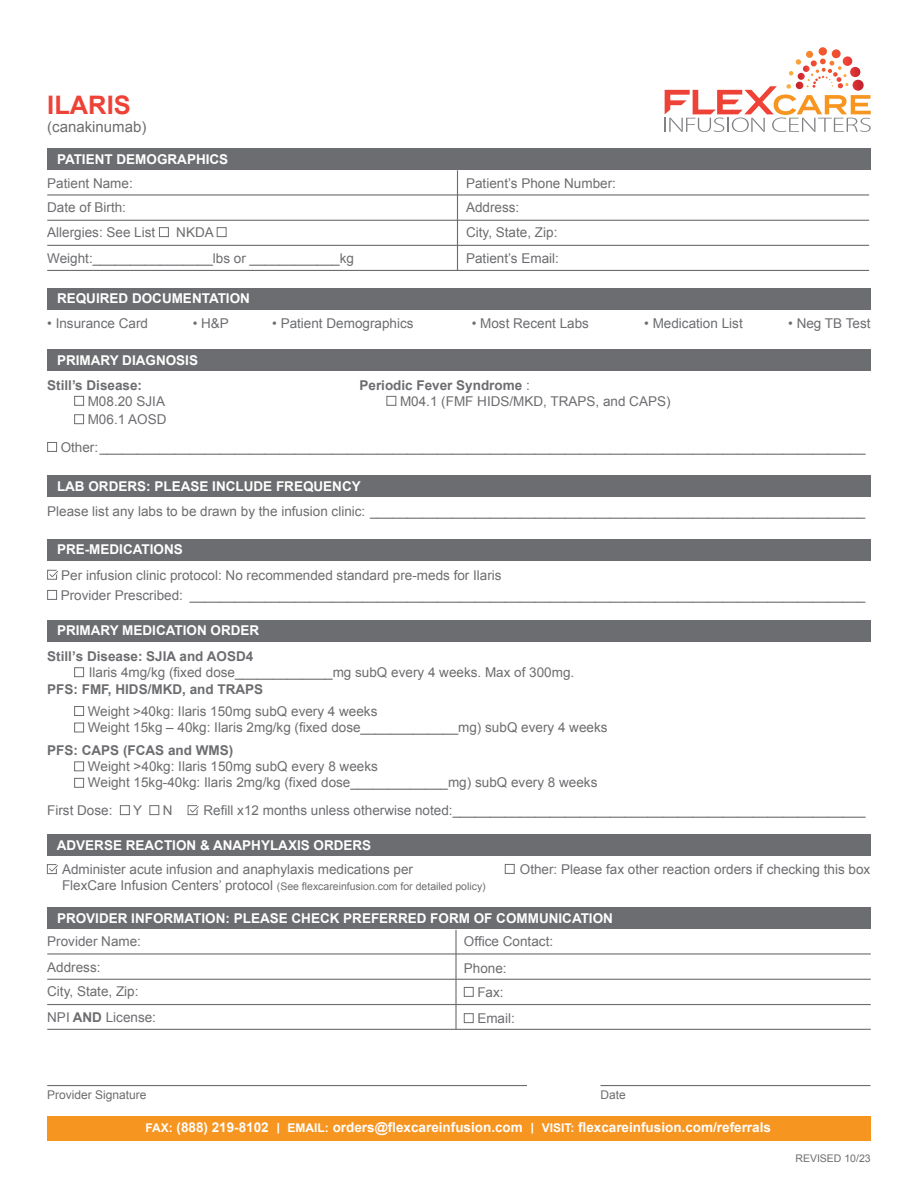
<style>
.page{position:relative;width:918px;height:1188px;background:#fff}
.page>*{position:absolute;margin:0;border:0;box-sizing:border-box;transform-origin:0 0}
.t1{font:700 25.5px "Arial";color:#ee4237}
.t2{font:15px "Arial";color:#6c6d70}
.t3{font:13.5px/16.5px "Arial";color:#6c6d70}
.t4{font:700 13.5px "Arial";color:#fff}
.t5{font:700 13.5px/16.2px "Arial";color:#6c6d70}
.t6{font:12px "Arial";color:#6c6d70}
.t7{font:10.5px "Arial";color:#6c6d70}
.s1{font-weight:400}
.s2{font-weight:700}
.s3{font-size:13.5px}
.s4{font-size:12px}
.s5{font-size:11.25px}
</style>
<div class="page">
<div style="left:47px;top:620px;width:824px;height:22px;background:#6c6d70"></div>
<div style="left:74px;top:667px;width:10px;height:10px;border:1px solid #6c6d70"></div>
<div style="left:74px;top:706px;width:10px;height:10px;border:1px solid #6c6d70"></div>
<div style="left:74px;top:723px;width:10px;height:9px;border:1px solid #6c6d70"></div>
<div style="left:74px;top:761px;width:10px;height:10px;border:1px solid #6c6d70"></div>
<div style="left:74px;top:778px;width:10px;height:10px;border:1px solid #6c6d70"></div>
<div style="left:120px;top:805px;width:10px;height:10px;border:1px solid #6c6d70"></div>
<div style="left:149px;top:805px;width:10px;height:10px;border:1px solid #6c6d70"></div>
<div style="left:188px;top:805px;width:9px;height:10px;border:1px solid #6c6d70"></div>
<svg style="left:188px;top:805px;width:11px;height:9px"></svg>
<div style="left:47px;top:539px;width:824px;height:22px;background:#6c6d70"></div>
<div style="left:47px;top:570px;width:10px;height:10px;border:1px solid #6c6d70"></div>
<svg style="left:48px;top:569px;width:10px;height:10px"></svg>
<div style="left:47px;top:590px;width:10px;height:10px;border:1px solid #6c6d70"></div>
<div style="left:47px;top:475px;width:824px;height:22px;background:#6c6d70"></div>
<hr style="left:47px;top:1085px;width:480px;height:1px;background:#6c6d70">
<div style="left:47px;top:908px;width:824px;height:21px;background:#6c6d70"></div>
<hr style="left:47px;top:1029px;width:824px;height:1px;background:#6c6d70">
<hr style="left:47px;top:953px;width:824px;height:2px;background:#6c6d70">
<hr style="left:47px;top:1004px;width:824px;height:1px;background:#6c6d70">
<hr style="left:47px;top:979px;width:824px;height:1px;background:#6c6d70">
<div style="left:464px;top:987px;width:10px;height:10px;border:1px solid #6c6d70"></div>
<div style="left:464px;top:1013px;width:10px;height:10px;border:1px solid #6c6d70"></div>
<hr style="left:455px;top:930px;width:2px;height:100px;background:#6c6d70">
<hr style="left:601px;top:1085px;width:270px;height:1px;background:#6c6d70">
<hr style="left:47px;top:270px;width:822px;height:1px;background:#6c6d70">
<div style="left:47px;top:148px;width:824px;height:22px;background:#6c6d70"></div>
<hr style="left:47px;top:194px;width:822px;height:2px;background:#6c6d70">
<hr style="left:47px;top:220px;width:822px;height:1px;background:#6c6d70">
<hr style="left:47px;top:245px;width:822px;height:1px;background:#6c6d70">
<div style="left:159px;top:227px;width:10px;height:10px;border:1px solid #6c6d70"></div>
<div style="left:217px;top:227px;width:10px;height:10px;border:1px solid #6c6d70"></div>
<hr style="left:457px;top:170px;width:1px;height:101px;background:#6c6d70">
<svg style="left:665px;top:47px;width:206px;height:85px"></svg>
<div style="left:47px;top:1116px;width:824px;height:25px;background:#f79521"></div>
<div style="left:47px;top:288px;width:824px;height:22px;background:#6c6d70"></div>
<div style="left:47px;top:834px;width:824px;height:22px;background:#6c6d70"></div>
<div style="left:47px;top:864px;width:10px;height:10px;border:1px solid #6c6d70"></div>
<svg style="left:48px;top:864px;width:10px;height:9px"></svg>
<div style="left:505px;top:864px;width:10px;height:10px;border:1px solid #6c6d70"></div>
<div style="left:47px;top:349px;width:824px;height:22px;background:#6c6d70"></div>
<div style="left:74px;top:396px;width:10px;height:10px;border:1px solid #6c6d70"></div>
<div style="left:74px;top:414px;width:10px;height:10px;border:1px solid #6c6d70"></div>
<div style="left:387px;top:396px;width:9px;height:10px;border:1px solid #6c6d70"></div>
<div style="left:47px;top:442px;width:10px;height:10px;border:1px solid #6c6d70"></div>
<p class="t1" style="left:47px;top:88px;width:85px">ILARIS</p>
<p class="t2" style="left:47px;top:117px;width:101px">(canakinumab)</p>
<p class="t4" style="left:57px;top:151px;width:173px">PATIENT DEMOGRAPHICS</p>
<p class="t3" style="left:47px;top:175px;width:87px">Patient Name:</p>
<p class="t3" style="left:466px;top:175px;width:151px">Patient’s Phone Number:</p>
<p class="t3" style="left:47px;top:199px;width:80px">Date of Birth:</p>
<p class="t3" style="left:466px;top:199px;width:55px">Address:</p>
<p class="t3" style="left:466px;top:224px;width:93px">City, State, Zip:</p>
<p class="t3" style="left:47px;top:251px;width:308px">Weight:________________lbs or ____________kg</p>
<p class="t3" style="left:47px;top:224px;width:110px">Allergies: See List</p>
<p class="t3" style="left:176px;top:224px;width:39px">NKDA</p>
<p class="t3" style="left:466px;top:251px;width:94px">Patient’s Email:</p>
<p class="t4" style="left:57px;top:290px;width:194px">REQUIRED DOCUMENTATION</p>
<p class="t3" style="left:47px;top:316px;width:102px">• Insurance Card</p>
<p class="t3" style="left:193px;top:316px;width:38px">• H&amp;P</p>
<p class="t3" style="left:272px;top:316px;width:143px">• Patient Demographics</p>
<p class="t3" style="left:472px;top:316px;width:119px">• Most Recent Labs</p>
<p class="t3" style="left:644px;top:316px;width:100px">• Medication List</p>
<p class="t3" style="left:788px;top:316px;width:84px">• Neg TB Test</p>
<p class="t4" style="left:57px;top:351px;width:143px">PRIMARY DIAGNOSIS</p>
<p class="t5" style="left:88px;top:377px;width:79px;text-indent:-40px">Still’s Disease:<br><span class="s1">M08.20 SJIA</span></p>
<p class="t3" style="left:88px;top:411px;width:80px">M06.1 AOSD</p>
<p class="t3" style="left:400px;top:377px;width:272px;text-indent:-40px"><span class="s2">Periodic Fever Syndrome</span> :<br>M04.1 (FMF HIDS/MKD, TRAPS, and CAPS)</p>
<p class="t3" style="left:61px;top:439px;width:806px">Other:______________________________________________________________________________________________________</p>
<p class="t4" style="left:57px;top:477px;width:305px">LAB ORDERS: PLEASE INCLUDE FREQUENCY</p>
<p class="t3" style="left:47px;top:503px;width:820px">Please list any labs to be drawn by the infusion clinic: __________________________________________________________________</p>
<p class="t4" style="left:57px;top:541px;width:127px">PRE-MEDICATIONS</p>
<p class="t3" style="left:61px;top:567px;width:442px">Per infusion clinic protocol: No recommended standard pre-meds for Ilaris</p>
<p class="t3" style="left:61px;top:587px;width:806px">Provider Prescribed: __________________________________________________________________________________________</p>
<p class="t4" style="left:57px;top:622px;width:204px">PRIMARY MEDICATION ORDER</p>
<p class="t5" style="left:47px;top:648px;width:208px">Still’s Disease: SJIA and AOSD4</p>
<p class="t3" style="left:89px;top:664px;width:487px">Ilaris 4mg/kg (fixed dose_____________mg subQ every 4 weeks. Max of 300mg.</p>
<p class="t5" style="left:47px;top:681px;width:218px">PFS: FMF, HIDS/MKD, and TRAPS</p>
<p class="t3" style="left:88px;top:703px;width:291px">Weight &gt;40kg: Ilaris 150mg subQ every 4 weeks</p>
<p class="t3" style="left:88px;top:720px;width:521px">Weight 15kg – 40kg: Ilaris 2mg/kg (fixed dose_____________mg) subQ every 4 weeks</p>
<p class="t5" style="left:47px;top:742px;width:188px">PFS: CAPS (FCAS and WMS)</p>
<p class="t3" style="left:88px;top:758px;width:511px">Weight &gt;40kg: Ilaris 150mg subQ every 8 weeks<br>Weight 15kg-40kg: Ilaris 2mg/kg (fixed dose_____________mg) subQ every 8 weeks</p>
<p class="t3" style="left:47px;top:802px;width:67px">First Dose:</p>
<p class="t3" style="left:133px;top:802px;width:11px">Y</p>
<p class="t3" style="left:163px;top:802px;width:11px">N</p>
<p class="t3" style="left:204px;top:802px;width:663px">Refill x12 months unless otherwise noted:_______________________________________________________</p>
<p class="t4" style="left:57px;top:836px;width:316px">ADVERSE REACTION &amp; ANAPHYLAXIS ORDERS</p>
<p class="t3" style="left:62px;top:861px;width:353px">Administer acute infusion and anaphylaxis medications per</p>
<p class="t7" style="left:62px;top:880px;width:425px"><span class="s3">FlexCare Infusion Centers’ protocol</span> (See flexcareinfusion.com for detailed policy)</p>
<p class="t3" style="left:520px;top:861px;width:352px">Other: Please fax other reaction orders if checking this box</p>
<p class="t4" style="left:57px;top:910px;width:558px">PROVIDER INFORMATION: PLEASE CHECK PREFERRED FORM OF COMMUNICATION</p>
<p class="t3" style="left:47px;top:933px;width:95px">Provider Name:</p>
<p class="t3" style="left:464px;top:933px;width:91px">Office Contact:</p>
<p class="t3" style="left:47px;top:960px;width:55px">Address:</p>
<p class="t3" style="left:464px;top:960px;width:44px">Phone:</p>
<p class="t3" style="left:477px;top:984px;width:28px">Fax:</p>
<p class="t3" style="left:477px;top:1010px;width:39px">Email:</p>
<p class="t3" style="left:47px;top:983px;width:93px">City, State, Zip:</p>
<p class="t3" style="left:47px;top:1010px;width:110px">NPI <span class="s2">AND</span> License:</p>
<p class="t6" style="left:47px;top:1087px;width:101px">Provider Signature</p>
<p class="t6" style="left:601px;top:1086px;width:27px">Date</p>
<p class="t4" style="left:145px;top:1119px;width:627px"><span class="s4">FAX:</span> (888) 219-8102 <span class="s5">|</span> <span class="s4">EMAIL:</span> orders@flexcareinfusion.com <span class="s5">|</span> <span class="s4">VISIT:</span> flexcareinfusion.com/referrals</p>
<p class="t7" style="left:795px;top:1151px;width:77px">REVISED 10/23</p>
</div>
